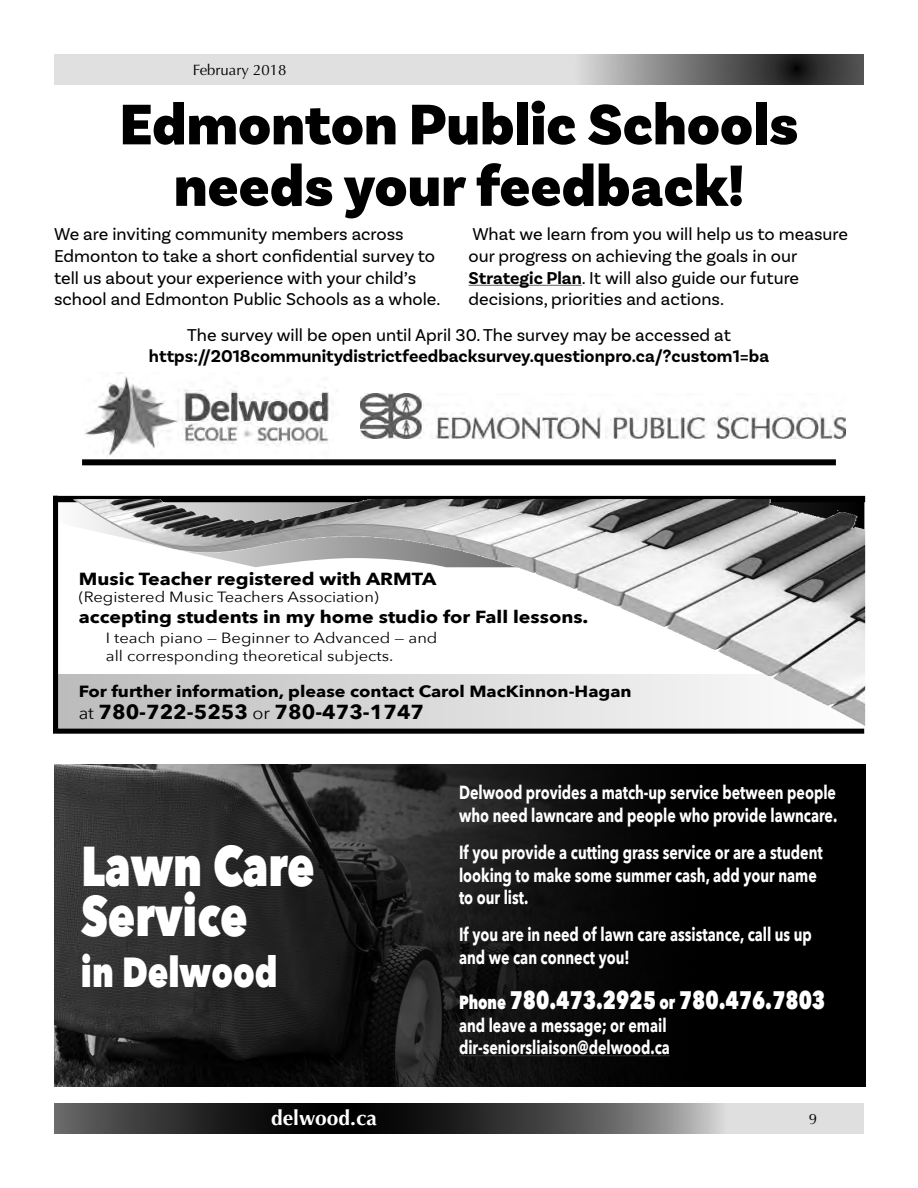
<style>
.page{position:relative;width:918px;height:1188px;background:#fff}
.page>*{position:absolute;margin:0;border:0;box-sizing:border-box;transform-origin:0 0}
.t1{font:900 60px/61.5px "Basic Sans";color:#000;text-align:center}
.t2{font:800 55.95px/50.7px "Avenir Next";color:#fff;scale:.78 1}
.t3{font:800 42px "Avenir Next";color:#fff;scale:.78 1}
.t4{font:800 25.35px "Avenir Next";color:#fff;scale:.75 1}
.t5{font:700 21px "Optima";color:#fff}
.t6{font:700 20.25px "Avenir Next";color:#000;scale:1.04 1}
.t7{font:700 19.05px/22.8px "Avenir Next";color:#fff;scale:.75 1}
.t8{font:18px/21.6px "Basic Sans";color:#000}
.t9{font:700 18px "Basic Sans";color:#000}
.t10{font:700 17.55px "Avenir Next";color:#000;scale:1.12 1}
.t11{font:700 16.2px "Avenir Next";color:#000;scale:1.12 1}
.t12{font:15px "Optima";color:#000}
.t13{font:14.85px/17.7px "Avenir Next";color:#000;scale:1.12 1}
.s1{font-weight:700}
.s2{font-weight:400;font-size:17.4px}
.s3{font-size:19.05px}
</style>
<div class="page">
<svg style="left:54px;top:54px;width:810px;height:31px;background:#b6b6b6"></svg>
<svg style="left:54px;top:1103px;width:810px;height:31px;background:#585858"></svg>
<svg style="left:54px;top:764px;width:811px;height:322px;background:#181818"></svg>
<hr style="left:459px;top:1055px;width:211px;height:1px;background:#363636">
<svg style="left:53px;top:495px;width:813px;height:239px"></svg>
<img style="left:73px;top:499px;width:792px;height:227px">
<img style="left:361px;top:394px;width:485px;height:45px">
<img style="left:85px;top:373px;width:244px;height:84px">
<hr style="left:469px;top:285px;width:113px;height:1px;background:#636363">
<div style="left:82px;top:459px;width:754px;height:6px;background:#000"></div>
<p class="t12" style="left:193px;top:61px;width:95px">February 2018</p>
<h1 class="t1" style="left:119px;top:95px;width:681px">Edmonton Public Schools needs your feedback!</h1>
<p class="t8" style="left:54px;top:223px;width:388px">We are inviting community members across Edmonton to take a short confidential survey to tell us about your experience with your child’s school and Edmonton Public Schools as a whole.</p>
<p class="t8" style="left:469px;top:223px;width:381px">What we learn from you will help us to measure our progress on achieving the goals in our <span class="s1">Strategic Plan</span>. It will also guide our future decisions, priorities and actions.</p>
<p class="t8" style="left:187px;top:324px;width:545px">The survey will be open until April 30. The survey may be accessed at</p>
<p class="t9" style="left:149px;top:345px;width:622px">https://2018communitydistrictfeedbacksurvey.questionpro.ca/?custom1=ba</p>
<p class="t10" style="left:79px;top:563px;width:321px">Music Teacher registered with ARMTA</p>
<p class="t13" style="left:79px;top:588px;width:269px">(Registered Music Teachers Association)</p>
<p class="t10" style="left:79px;top:602px;width:457px">accepting students in my home studio for Fall lessons.</p>
<p class="t13" style="left:106px;top:629px;width:298px">I teach piano — Beginner to Advanced — and all corresponding theoretical subjects.</p>
<p class="t11" style="left:79px;top:677px;width:495px">For further information, please contact Carol MacKinnon-Hagan</p>
<p class="t6" style="left:79px;top:694px;width:334px"><span class="s2">at</span> 780-722-5253 <span class="s2">or</span> 780-473-1747</p>
<h2 class="t2" style="left:81px;top:840px;width:301px">Lawn Care<br>Service</h2>
<h3 class="t3" style="left:81px;top:946px;width:254px">in Delwood</h3>
<p class="t7" style="left:459px;top:781px;width:506px">Delwood provides a match-up service between people who need lawncare and people who provide lawncare.</p>
<p class="t7" style="left:459px;top:840px;width:487px">If you provide a cutting grass service or are a student looking to make some summer cash, add your name to our list.</p>
<p class="t7" style="left:459px;top:923px;width:472px">If you are in need of lawn care assistance, call us up and we can connect you!</p>
<h3 class="t4" style="left:459px;top:984px;width:490px"><span class="s3">Phone</span> 780.473.2925 <span class="s3">or</span> 780.476.7803</h3>
<p class="t7" style="left:459px;top:1013px;width:283px">and leave a message; or email dir-seniorsliaison@delwood.ca</p>
<p class="t5" style="left:271px;top:1106px;width:107px">delwood.ca</p>
<p class="t12" style="left:809px;top:1110px;width:10px">9</p>
</div>
